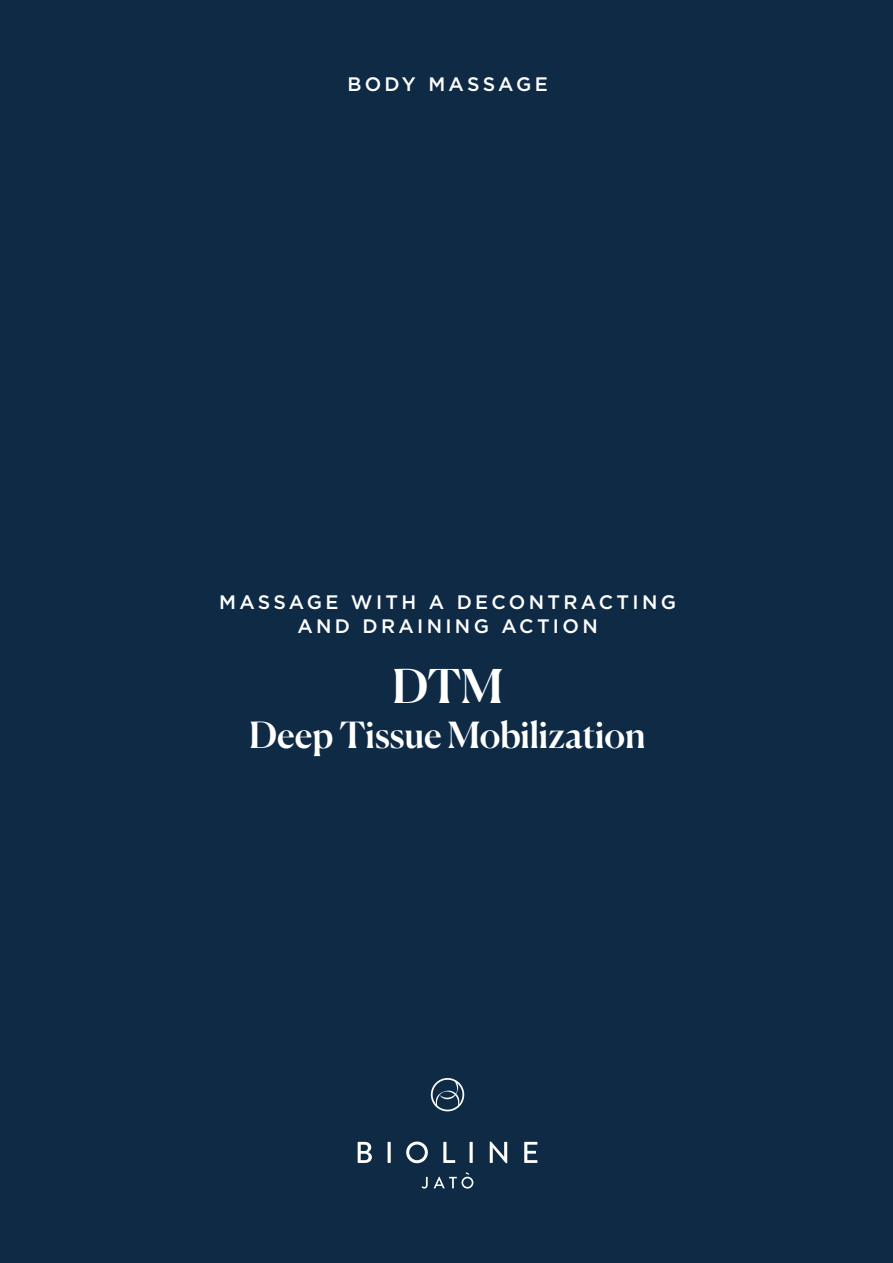
<style>
.page{position:relative;width:893px;height:1263px;background:#0e2a45}
.page>*{position:absolute;margin:0;border:0;box-sizing:border-box;transform-origin:0 0}
.t1{font:500 46.5px "Canela";color:#fff}
.t2{font:500 36px "Canela";letter-spacing:-.005em;color:#fff}
.t3{font:500 19.5px/23.4px "Gotham";letter-spacing:.17em;color:#fff;text-align:center}
</style>
<div class="page">
<svg style="left:358px;top:1141px;width:179px;height:22px"></svg>
<svg style="left:422px;top:1172px;width:51px;height:16px"></svg>
<svg style="left:431px;top:1078px;width:33px;height:33px"></svg>
<p class="t3" style="left:347px;top:72px;width:202px">BODY MASSAGE</p>
<p class="t3" style="left:219px;top:590px;width:458px">MASSAGE WITH A DECONTRACTING<br>AND DRAINING ACTION</p>
<p class="t1" style="left:392px;top:650px;width:112px">DTM</p>
<p class="t2" style="left:249px;top:707px;width:398px">Deep Tissue Mobilization</p>
</div>
